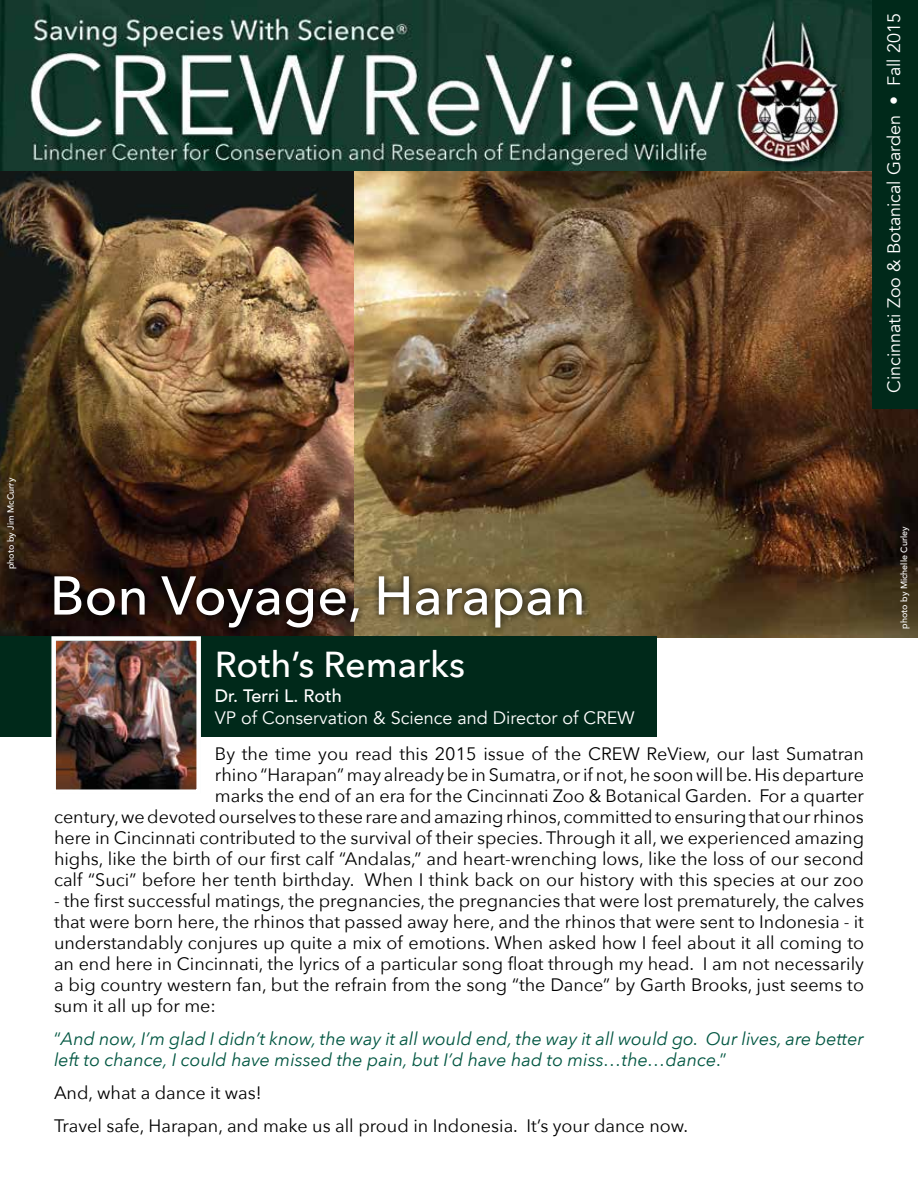
<style>
.page{position:relative;width:918px;height:1188px;background:#fff}
.page>*{position:absolute;margin:0;border:0;box-sizing:border-box;transform-origin:0 0}
.t1{font:500 54px "Avenir Next";color:#fff}
.t2{font:500 36px "Avenir Next";color:#fff}
.t3{font:18px/21px "Avenir Next";color:#000;text-align:right}
.t4{font:italic 18px/21px "Avenir Next";color:#005641}
.t5{font:18px "Avenir";color:#fff}
.t6{font:500 18px "Avenir";color:#fff}
.t7{font:500 9px "Avenir";color:#fff}
.s1{font-style:normal}
</style>
<div class="page">
<img style="left:353px;top:171px;width:565px;height:466px">
<img style="left:0;top:171px;width:353px;height:465px">
<img style="left:0;top:0;width:873px;height:171px">
<div style="left:873px;top:0;width:45px;height:408px;background:#00291a"></div>
<div style="left:0;top:636px;width:657px;height:100px;background:#00291a"></div>
<div style="left:46px;top:568px;width:544px;height:68px;background:#000;opacity:.9"></div>
<img style="left:56px;top:641px;width:140px;height:148px">
<div style="left:51px;top:636px;width:150px;height:158px;border:4px solid #fff"></div>
<p class="t7" style="left:3px;top:569px;width:93px;rotate:-90deg">photo by Jim McCurry</p>
<p class="t5" style="left:883px;top:393px;width:381px;rotate:-90deg">Cincinnati Zoo &amp; Botanical Garden • Fall 2015</p>
<h1 class="t1" style="left:50px;top:550px;width:538px">Bon Voyage, Harapan</h1>
<h2 class="t2" style="left:215px;top:633px;width:252px">Roth’s Remarks</h2>
<p class="t6" style="left:215px;top:681px;width:129px">Dr. Terri L. Roth</p>
<p class="t5" style="left:215px;top:707px;width:421px">VP of Conservation &amp; Science and Director of CREW</p>
<p class="t3" style="left:54px;top:743px;width:812px">By the time you read this 2015 issue of the CREW ReView, our last Sumatran<br>rhino “Harapan” may already be in Sumatra, or if not, he soon will be. His departure<br>marks the end of an era for the Cincinnati Zoo &amp; Botanical Garden. For a quarter<br>century, we devoted ourselves to these rare and amazing rhinos, committed to ensuring that our rhinos here in Cincinnati contributed to the survival of their species. Through it all, we experienced amazing highs, like the birth of our first calf “Andalas,” and heart-wrenching lows, like the loss of our second calf “Suci” before her tenth birthday. When I think back on our history with this species at our zoo</p>
<p class="t3" style="left:54px;top:890px;width:812px;text-align:justify">- the first successful matings, the pregnancies, the pregnancies that were lost prematurely, the calves that were born here, the rhinos that passed away here, and the rhinos that were sent to Indonesia - it understandably conjures up quite a mix of emotions. When asked how I feel about it all coming to an end here in Cincinnati, the lyrics of a particular song float through my head. I am not necessarily a big country western fan, but the refrain from the song “the Dance” by Garth Brooks, just seems to sum it all up for me:</p>
<p class="t4" style="left:54px;top:1028px;width:811px"><span class="s1">“</span>And now, I’m glad I didn’t know, the way it all would end, the way it all would go. Our lives, are better left to chance, I could have missed the pain, but I’d have had to miss…the…dance<span class="s1">.”</span></p>
<p class="t3" style="left:54px;top:1076px;width:636px;line-height:33px;text-align:left">And, what a dance it was!<br>Travel safe, Harapan, and make us all proud in Indonesia. It’s your dance now.</p>
<p class="t7" style="left:896px;top:629px;width:104px;rotate:-90deg">photo by Michelle Curley</p>
</div>
